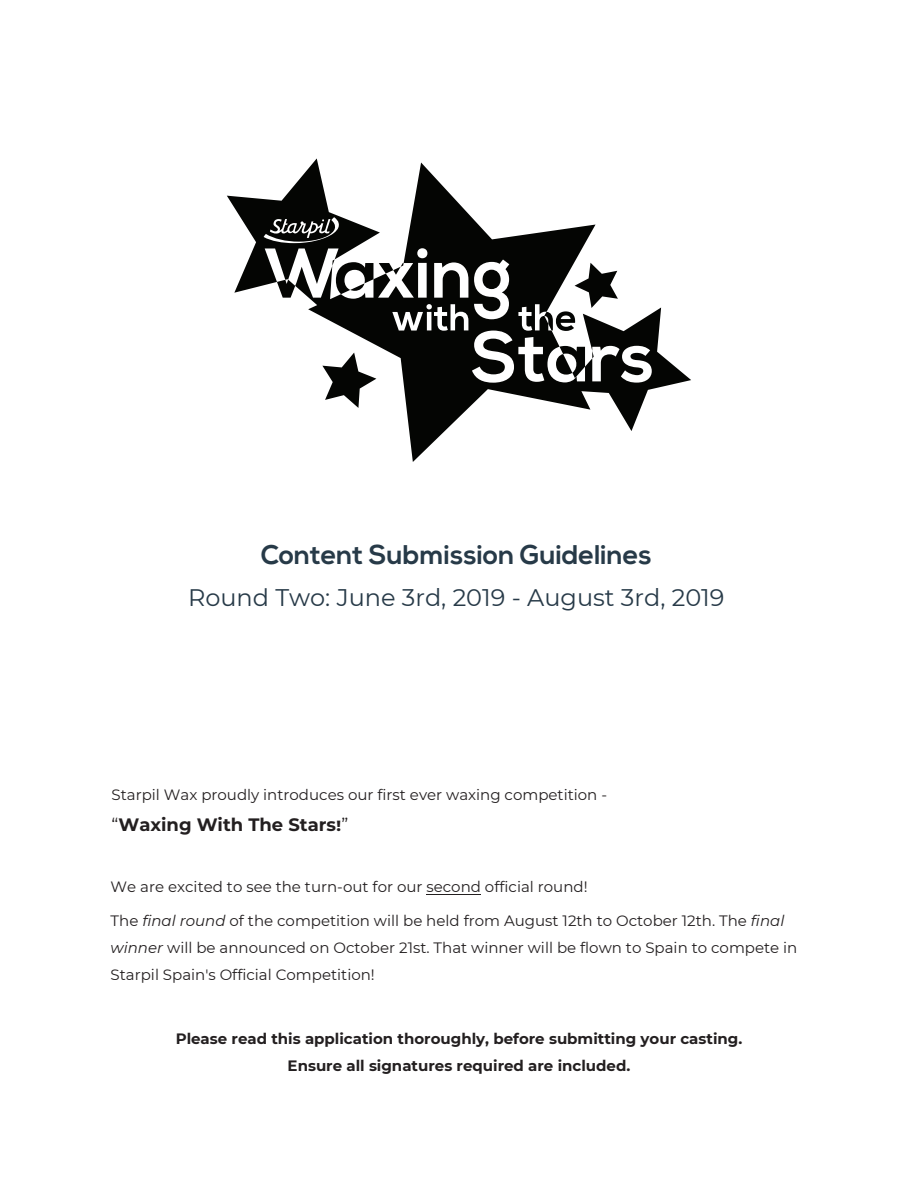
<style>
.page{position:relative;width:918px;height:1188px;background:#fff}
.page>*{position:absolute;margin:0;border:0;box-sizing:border-box;transform-origin:0 0}
.t1{font:700 27px "Nexa";color:#273a48}
.t2{font:24px "Montserrat";color:#273a48}
.t3{font:700 18px "Montserrat";color:#231f20}
.t4{font:15px/27px "Montserrat";color:#231f20}
.t5{font:700 15px/27px "Montserrat";color:#231f20;text-align:center}
.s1{font-weight:400}
.s2{font-style:italic}
</style>
<div class="page">
<svg style="left:308px;top:163px;width:383px;height:299px"></svg>
<svg style="left:556px;top:346px;width:29px;height:32px"></svg>
<div style="left:483px;top:270px;width:18px;height:19px;background:#040503;border-radius:50%"></div>
<svg style="left:227px;top:158px;width:177px;height:140px"></svg>
<hr style="left:426px;top:894px;width:55px;height:1px;background:#231f20">
<h1 class="t1" style="left:261px;top:539px;width:392px">Content Submission Guidelines</h1>
<h2 class="t2" style="left:188px;top:581px;width:538px">Round Two: June 3rd, 2019 - August 3rd, 2019</h2>
<p class="t4" style="left:112px;top:781px;width:497px">Starpil Wax proudly introduces our first ever waxing competition -</p>
<p class="t3" style="left:112px;top:812px;width:238px"><span class="s1">“</span>Waxing With The Stars!<span class="s1">”</span></p>
<p class="t4" style="left:111px;top:873px;width:478px">We are excited to see the turn-out for our second official round!</p>
<p class="t4" style="left:111px;top:907px;width:688px">The <span class="s2">final round</span> of the competition will be held from August 12th to October 12th. The <span class="s2">final winner</span> will be announced on October 21st. That winner will be flown to Spain to compete in<br>Starpil Spain's Official Competition!</p>
<p class="t5" style="left:176px;top:1024px;width:568px">Please read this application thoroughly, before submitting your casting.<br>Ensure all signatures required are included.</p>
</div>
